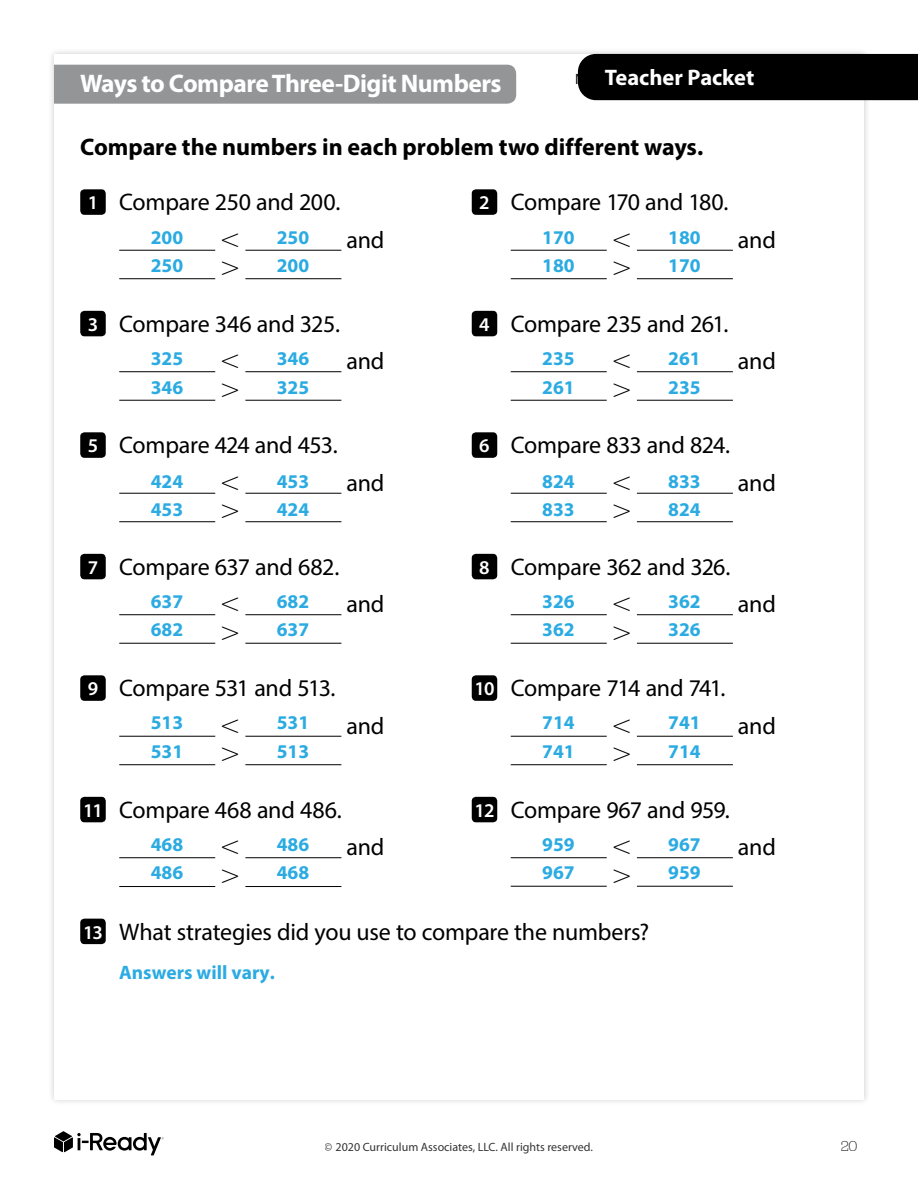
<style>
.page{position:relative;width:918px;height:1188px;background:#fff}
.page>*{position:absolute;margin:0;border:0;box-sizing:border-box;transform-origin:0 0}
.t1{font:700 25.5px "Myriad Pro";letter-spacing:-.02em;color:#fff}
.t2{font:24px "Myriad Pro";letter-spacing:-.01em;color:#000}
.t3{font:700 24px "Myriad Pro";color:#000}
.t4{font:700 22.5px "Myriad Pro";letter-spacing:-.005em;color:#fff}
.t5{font:700 19.5px/28.5px "Myriad Pro";color:#2babe2}
.t6{font:300 15px "Jubilat";color:#000}
.t7{font:12px "Myriad Pro";color:#000}
.s1{font-weight:600;font-size:19.5px;color:#fff}
</style>
<div class="page">
<svg style="left:54px;top:1131px;width:110px;height:24px"></svg>
<div style="left:48px;top:48px;width:823px;height:1058px;background:#000;opacity:.2"></div>
<div style="left:54px;top:54px;width:810px;height:1046px;background:#fff"></div>
<hr style="left:119px;top:250px;width:96px;height:1px;background:#000">
<hr style="left:245px;top:250px;width:96px;height:1px;background:#000">
<hr style="left:119px;top:278px;width:96px;height:1px;background:#000">
<hr style="left:245px;top:278px;width:96px;height:1px;background:#000">
<hr style="left:119px;top:371px;width:96px;height:1px;background:#000">
<hr style="left:245px;top:371px;width:96px;height:1px;background:#000">
<hr style="left:119px;top:400px;width:96px;height:1px;background:#000">
<hr style="left:245px;top:400px;width:96px;height:1px;background:#000">
<hr style="left:119px;top:493px;width:96px;height:1px;background:#000">
<hr style="left:245px;top:493px;width:96px;height:1px;background:#000">
<hr style="left:119px;top:521px;width:96px;height:1px;background:#000">
<hr style="left:245px;top:521px;width:96px;height:1px;background:#000">
<hr style="left:119px;top:614px;width:96px;height:1px;background:#000">
<hr style="left:245px;top:614px;width:96px;height:1px;background:#000">
<hr style="left:119px;top:643px;width:96px;height:1px;background:#000">
<hr style="left:245px;top:643px;width:96px;height:1px;background:#000">
<hr style="left:119px;top:736px;width:96px;height:1px;background:#000">
<hr style="left:245px;top:736px;width:96px;height:1px;background:#000">
<hr style="left:119px;top:764px;width:96px;height:1px;background:#000">
<hr style="left:245px;top:764px;width:96px;height:1px;background:#000">
<hr style="left:119px;top:857px;width:96px;height:1px;background:#000">
<hr style="left:245px;top:857px;width:96px;height:1px;background:#000">
<hr style="left:119px;top:886px;width:96px;height:1px;background:#000">
<hr style="left:245px;top:886px;width:96px;height:1px;background:#000">
<div style="left:80px;top:189px;width:26px;height:26px;background:#000;border-radius:4px"></div>
<div style="left:80px;top:311px;width:26px;height:25px;background:#000;border-radius:4px"></div>
<div style="left:80px;top:432px;width:26px;height:26px;background:#000;border-radius:4px"></div>
<div style="left:80px;top:554px;width:26px;height:25px;background:#000;border-radius:4px"></div>
<div style="left:80px;top:675px;width:26px;height:26px;background:#000;border-radius:4px"></div>
<div style="left:80px;top:797px;width:26px;height:25px;background:#000;border-radius:4px"></div>
<hr style="left:511px;top:250px;width:96px;height:1px;background:#000">
<hr style="left:637px;top:250px;width:96px;height:1px;background:#000">
<hr style="left:511px;top:278px;width:96px;height:1px;background:#000">
<hr style="left:637px;top:278px;width:96px;height:1px;background:#000">
<hr style="left:511px;top:371px;width:96px;height:1px;background:#000">
<hr style="left:637px;top:371px;width:96px;height:1px;background:#000">
<hr style="left:511px;top:400px;width:96px;height:1px;background:#000">
<hr style="left:637px;top:400px;width:96px;height:1px;background:#000">
<hr style="left:511px;top:493px;width:96px;height:1px;background:#000">
<hr style="left:637px;top:493px;width:96px;height:1px;background:#000">
<hr style="left:511px;top:521px;width:96px;height:1px;background:#000">
<hr style="left:637px;top:521px;width:96px;height:1px;background:#000">
<hr style="left:511px;top:614px;width:96px;height:1px;background:#000">
<hr style="left:637px;top:614px;width:96px;height:1px;background:#000">
<hr style="left:511px;top:643px;width:96px;height:1px;background:#000">
<hr style="left:637px;top:643px;width:96px;height:1px;background:#000">
<hr style="left:511px;top:736px;width:96px;height:1px;background:#000">
<hr style="left:637px;top:736px;width:96px;height:1px;background:#000">
<hr style="left:511px;top:764px;width:96px;height:1px;background:#000">
<hr style="left:637px;top:764px;width:96px;height:1px;background:#000">
<hr style="left:511px;top:857px;width:96px;height:1px;background:#000">
<hr style="left:637px;top:857px;width:96px;height:1px;background:#000">
<hr style="left:511px;top:886px;width:96px;height:1px;background:#000">
<hr style="left:637px;top:886px;width:96px;height:1px;background:#000">
<div style="left:472px;top:189px;width:25px;height:26px;background:#000;border-radius:4px"></div>
<div style="left:472px;top:311px;width:25px;height:25px;background:#000;border-radius:4px"></div>
<div style="left:472px;top:432px;width:25px;height:26px;background:#000;border-radius:4px"></div>
<div style="left:472px;top:554px;width:25px;height:25px;background:#000;border-radius:4px"></div>
<div style="left:472px;top:675px;width:25px;height:26px;background:#000;border-radius:4px"></div>
<div style="left:472px;top:797px;width:25px;height:25px;background:#000;border-radius:4px"></div>
<div style="left:80px;top:919px;width:26px;height:25px;background:#000;border-radius:4px"></div>
<div style="left:54px;top:65px;width:462px;height:39px;background:#939597"></div>
<div style="left:578px;top:54px;width:340px;height:46px;background:#000"></div>
<p class="t1" style="left:80px;top:66px;width:423px">Ways to Compare Three-Digit Numbers</p>
<p class="t4" style="left:605px;top:65px;width:151px">Teacher Packet</p>
<p class="t3" style="left:80px;top:131px;width:625px">Compare the numbers in each problem two different ways.</p>
<p class="t2" style="left:88px;top:187px;width:254px"><span class="s1">1</span> Compare 250 and 200.</p>
<p class="t2" style="left:346px;top:225px;width:39px">and</p>
<p class="t2" style="left:479px;top:187px;width:251px"><span class="s1">2</span> Compare 170 and 180.</p>
<p class="t5" style="left:151px;top:222px;width:34px">200<br>250</p>
<p class="t5" style="left:277px;top:222px;width:34px">250</p>
<p class="t5" style="left:542px;top:222px;width:34px">170<br>180</p>
<p class="t5" style="left:668px;top:222px;width:34px">180</p>
<p class="t5" style="left:277px;top:251px;width:34px">200</p>
<p class="t5" style="left:668px;top:251px;width:34px">170</p>
<p class="t2" style="left:738px;top:225px;width:39px">and</p>
<p class="t2" style="left:88px;top:309px;width:254px"><span class="s1">3</span> Compare 346 and 325.</p>
<p class="t2" style="left:479px;top:309px;width:251px"><span class="s1">4</span> Compare 235 and 261.</p>
<p class="t2" style="left:346px;top:346px;width:39px">and</p>
<p class="t5" style="left:151px;top:344px;width:34px">325<br>346</p>
<p class="t5" style="left:277px;top:344px;width:34px">346<br>325</p>
<p class="t5" style="left:542px;top:344px;width:34px">235<br>261</p>
<p class="t5" style="left:668px;top:344px;width:34px">261<br>235</p>
<p class="t2" style="left:738px;top:346px;width:39px">and</p>
<p class="t2" style="left:88px;top:430px;width:251px"><span class="s1">5</span> Compare 424 and 453.</p>
<p class="t2" style="left:479px;top:430px;width:252px"><span class="s1">6</span> Compare 833 and 824.</p>
<p class="t2" style="left:346px;top:468px;width:39px">and</p>
<p class="t5" style="left:151px;top:466px;width:34px">424<br>453</p>
<p class="t5" style="left:277px;top:466px;width:34px">453<br>424</p>
<p class="t5" style="left:542px;top:466px;width:34px">824<br>833</p>
<p class="t5" style="left:668px;top:466px;width:34px">833<br>824</p>
<p class="t2" style="left:738px;top:468px;width:39px">and</p>
<p class="t2" style="left:88px;top:552px;width:253px"><span class="s1">7</span> Compare 637 and 682.</p>
<p class="t2" style="left:479px;top:552px;width:253px"><span class="s1">8</span> Compare 362 and 326.</p>
<p class="t5" style="left:151px;top:586px;width:34px">637<br>682</p>
<p class="t5" style="left:277px;top:586px;width:34px">682<br>637</p>
<p class="t5" style="left:542px;top:586px;width:34px">326<br>362</p>
<p class="t5" style="left:668px;top:586px;width:34px">362<br>326</p>
<p class="t2" style="left:346px;top:589px;width:39px">and</p>
<p class="t2" style="left:738px;top:589px;width:39px">and</p>
<p class="t2" style="left:88px;top:673px;width:249px"><span class="s1">9</span> Compare 531 and 513.</p>
<p class="t2" style="left:475px;top:673px;width:253px"><span class="s1">10</span> Compare 714 and 741.</p>
<p class="t5" style="left:151px;top:708px;width:34px">513<br>531</p>
<p class="t5" style="left:277px;top:708px;width:34px">531<br>513</p>
<p class="t5" style="left:542px;top:708px;width:34px">714<br>741</p>
<p class="t5" style="left:668px;top:708px;width:34px">741<br>714</p>
<p class="t2" style="left:346px;top:711px;width:39px">and</p>
<p class="t2" style="left:738px;top:711px;width:39px">and</p>
<p class="t2" style="left:83px;top:795px;width:260px"><span class="s1">11</span> Compare 468 and 486.</p>
<p class="t2" style="left:475px;top:795px;width:257px"><span class="s1">12</span> Compare 967 and 959.</p>
<p class="t5" style="left:151px;top:829px;width:34px">468<br>486</p>
<p class="t5" style="left:277px;top:829px;width:34px">486<br>468</p>
<p class="t5" style="left:542px;top:829px;width:34px">959<br>967</p>
<p class="t5" style="left:668px;top:829px;width:34px">967<br>959</p>
<p class="t2" style="left:346px;top:832px;width:39px">and</p>
<p class="t2" style="left:738px;top:832px;width:39px">and</p>
<p class="t2" style="left:83px;top:917px;width:568px"><span class="s1">13</span> What strategies did you use to compare the numbers?</p>
<p class="t5" style="left:119px;top:957px;width:157px">Answers will vary.</p>
<p class="t7" style="left:325px;top:1140px;width:270px">© 2020 Curriculum Associates, LLC. All rights reserved.</p>
<p class="t6" style="left:841px;top:1136px;width:18px">20</p>
</div>
